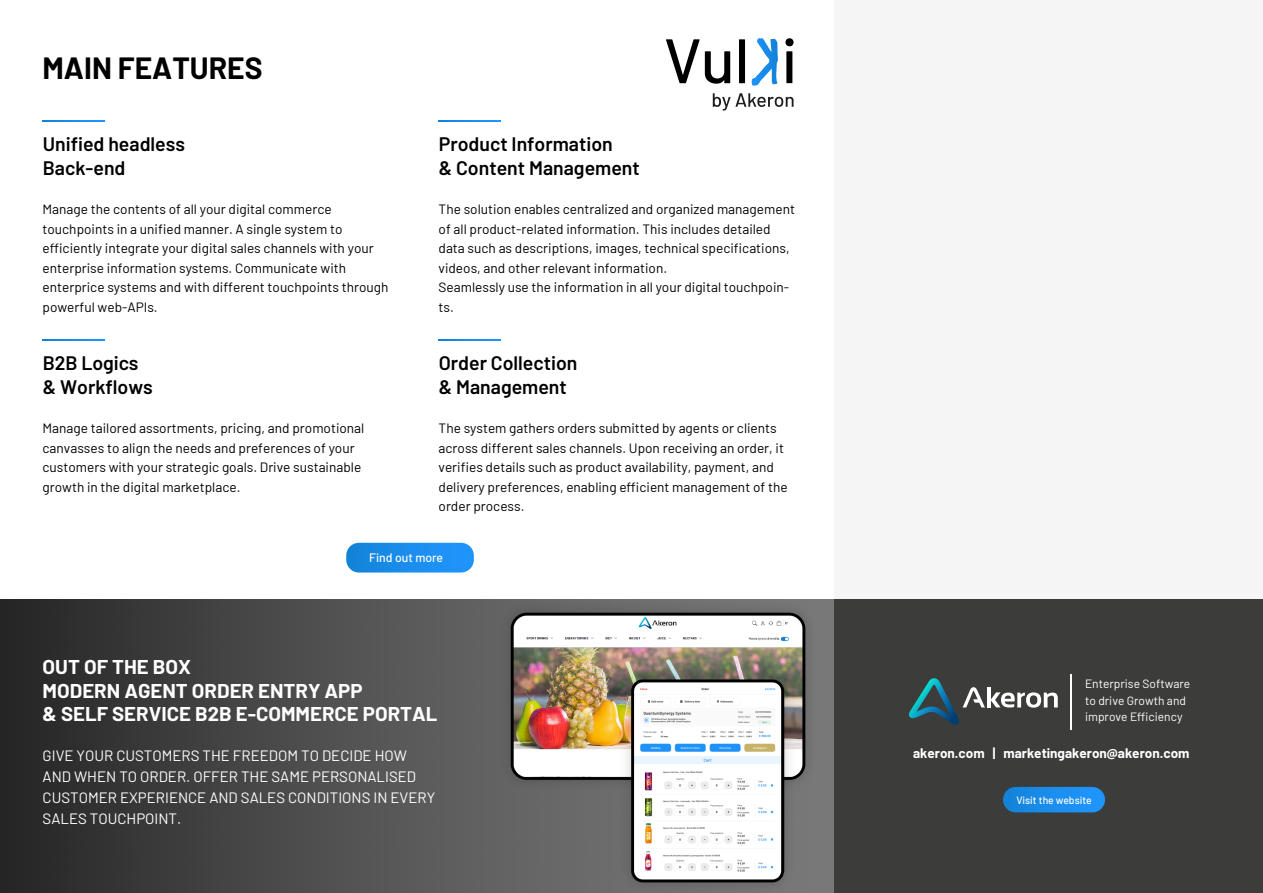
<style>
.page{position:relative;width:1263px;height:893px;background:#fff}
.page>*{position:absolute;margin:0;border:0;box-sizing:border-box;transform-origin:0 0}
.t1{font:700 30px "Barlow";color:#000}
.t2{font:600 19.5px/23.4px "Barlow";color:#000}
.t3{font:700 19.5px/23.4px "Barlow";color:#fff;scale:1.04 1}
.t4{font:15px/21px "Barlow";color:#fff}
.t5{font:13.5px/19.5px "Barlow";color:#000}
.t6{font:700 13.5px "Barlow";color:#fff}
.t7{font:500 12.15px "Barlow";color:#fff}
.t8{font:12px/16.5px "Barlow";color:#fff}
.t9{font:500 10.5px "Barlow";color:#fff}
</style>
<div class="page">
<div style="left:834px;top:0;width:429px;height:600px;background:#f5f5f6"></div>
<img style="left:0;top:600px;width:834px;height:293px">
<div style="left:834px;top:600px;width:429px;height:293px;background:#3c3c3b"></div>
<svg style="left:713px;top:93px;width:80px;height:18px"></svg>
<svg style="left:751px;top:38px;width:27px;height:48px"></svg>
<svg style="left:666px;top:39px;width:64px;height:45px"></svg>
<div style="left:739px;top:39px;width:6px;height:44px;background:#000"></div>
<svg style="left:785px;top:38px;width:8px;height:45px"></svg>
<svg style="left:43px;top:120px;width:62px;height:1px"></svg>
<svg style="left:439px;top:120px;width:62px;height:1px"></svg>
<svg style="left:43px;top:339px;width:62px;height:1px"></svg>
<svg style="left:439px;top:339px;width:62px;height:1px"></svg>
<hr style="left:1070px;top:674px;width:2px;height:55px;background:#fff">
<hr style="left:987px;top:687px;width:3px;height:20px;background:#fff">
<svg style="left:991px;top:692px;width:67px;height:16px"></svg>
<svg style="left:909px;top:678px;width:76px;height:47px"></svg>
<svg style="left:346px;top:543px;width:128px;height:29px;background:#2291ec"></svg>
<div style="left:1003px;top:787px;width:102px;height:25px;background:linear-gradient(to right,#1384d9,#2096fd);border-radius:13px"></div>
<h1 class="t1" style="left:43px;top:46px;width:222px">MAIN FEATURES</h1>
<h2 class="t2" style="left:43px;top:131px;width:144px">Unified headless<br>Back-end</h2>
<h2 class="t2" style="left:439px;top:131px;width:203px">Product Information<br>&amp; Content Management</h2>
<p class="t5" style="left:43px;top:198px;width:347px">Manage the contents of all your digital commerce touchpoints in a unified manner. A single system to efficiently integrate your digital sales channels with your enterprise information systems. Communicate with enterprice systems and with different touchpoints through powerful web-APIs.</p>
<p class="t5" style="left:439px;top:198px;width:358px">The solution enables centralized and organized management of all product-related information. This includes detailed data such as descriptions, images, technical specifications, videos, and other relevant information.<br>Seamlessly use the information in all your digital touchpoin&shy;ts.</p>
<h2 class="t2" style="left:43px;top:350px;width:112px">B2B Logics &amp; Workflows</h2>
<h2 class="t2" style="left:439px;top:350px;width:140px">Order Collection &amp; Management</h2>
<p class="t5" style="left:43px;top:417px;width:323px">Manage tailored assortments, pricing, and promotional canvasses to align the needs and preferences of your customers with your strategic goals. Drive sustainable growth in the digital marketplace.</p>
<p class="t5" style="left:439px;top:417px;width:351px">The system gathers orders submitted by agents or clients across different sales channels. Upon receiving an order, it verifies details such as product availability, payment, and delivery preferences, enabling efficient management of the order process.</p>
<p class="t7" style="left:369px;top:549px;width:75px">Find out more</p>
<h2 class="t3" style="left:43px;top:654px;width:381px">OUT OF THE BOX<br>MODERN AGENT ORDER ENTRY APP<br>&amp; SELF SERVICE B2B E-COMMERCE PORTAL</h2>
<p class="t4" style="left:43px;top:744px;width:394px">GIVE YOUR CUSTOMERS THE FREEDOM TO DECIDE HOW AND WHEN TO ORDER. OFFER THE SAME PERSONALISED CUSTOMER EXPERIENCE AND SALES CONDITIONS IN EVERY SALES TOUCHPOINT.</p>
<p class="t8" style="left:1085px;top:674px;width:107px">Enterprise Software to drive Growth and improve Efficiency</p>
<p class="t6" style="left:913px;top:743px;width:278px">akeron.com | marketingakeron@akeron.com</p>
<p class="t9" style="left:1016px;top:793px;width:77px">Visit the website</p>
</div>
